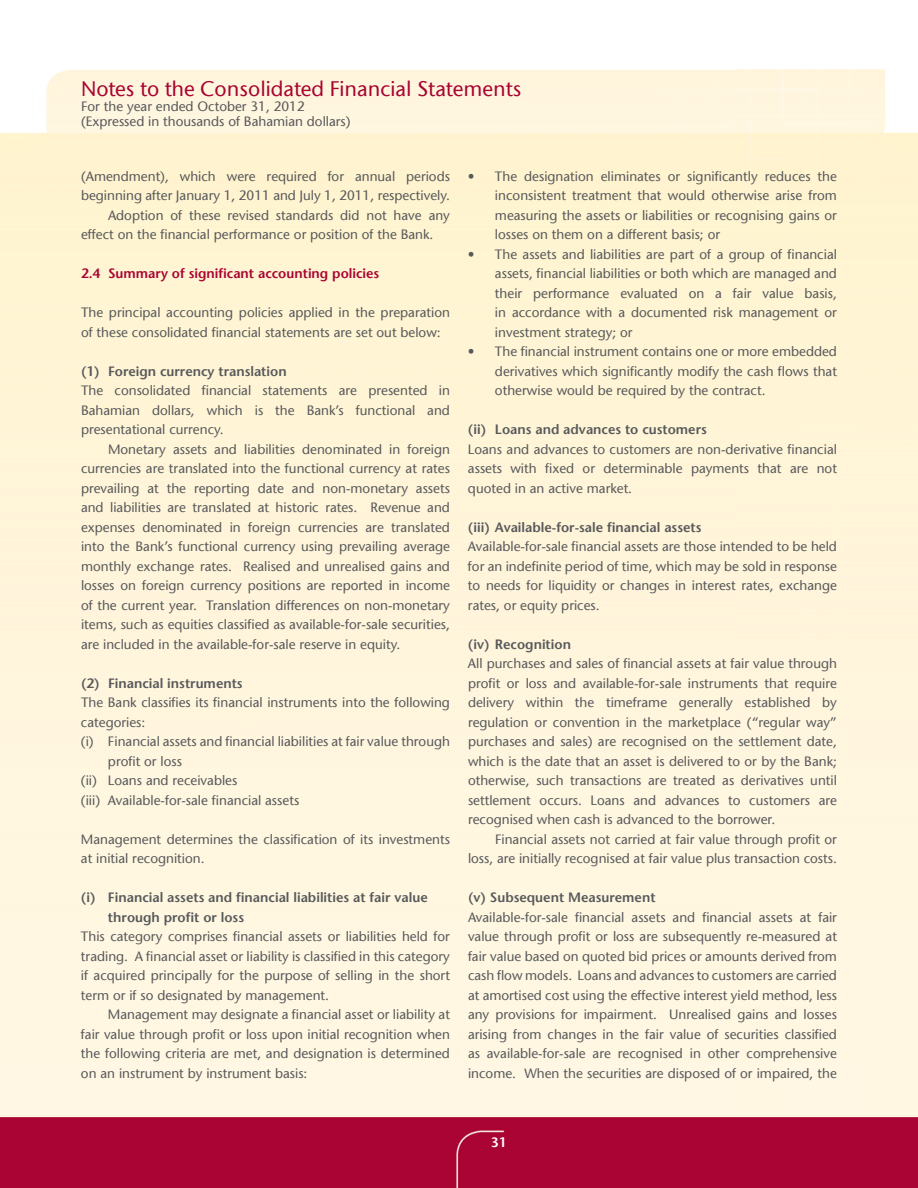
<style>
.page{position:relative;width:918px;height:1188px;background:#fff}
.page>*{position:absolute;margin:0;border:0;box-sizing:border-box;transform-origin:0 0}
.t1{font:500 21px "Stone Sans ITC";color:#a90432}
.t2{font:13.5px/19.5px "Stone Sans LT";color:#58595b;text-align:justify}
.t3{font:600 13.5px/19.5px "Stone Sans LT";color:#58595b}
.t4{font:600 13.5px "Stone Sans LT";color:#a90432}
.t5{font:600 13.5px "Stone Sans LT";color:#fff}
</style>
<div class="page">
<div style="left:0;top:1117px;width:918px;height:71px;background:#a90433"></div>
<h1 class="t1" style="left:81px;top:76px;width:442px">Notes to the Consolidated Financial Statements</h1>
<p class="t2" style="left:81px;top:99px;width:271px;line-height:15px">For the year ended October 31, 2012 (Expressed in thousands of Bahamian dollars)</p>
<p class="t2" style="left:81px;top:166px;width:370px">(Amendment), which were required for annual periods</p>
<p class="t2" style="left:81px;top:186px;width:371px">beginning after January 1, 2011 and July 1, 2011, respectively.</p>
<p class="t2" style="left:108px;top:205px;width:344px">Adoption of these revised standards did not have any</p>
<p class="t2" style="left:81px;top:225px;width:354px">effect on the financial performance or position of the Bank.</p>
<p class="t4" style="left:81px;top:266px;width:300px">2.4 Summary of significant accounting policies</p>
<p class="t2" style="left:81px;top:303px;width:370px">The principal accounting policies applied in the preparation of these consolidated financial statements are set out below:</p>
<p class="t3" style="left:81px;top:361px;width:207px">(1) Foreign currency translation</p>
<p class="t2" style="left:81px;top:381px;width:371px">The consolidated financial statements are presented in Bahamian dollars, which is the Bank’s functional and presentational currency.</p>
<p class="t2" style="left:81px;top:439px;width:371px;text-indent:27px">Monetary assets and liabilities denominated in foreign currencies are translated into the functional currency at rates prevailing at the reporting date and non-monetary assets and liabilities are translated at historic rates. Revenue and expenses denominated in foreign currencies are translated into the Bank’s functional currency using prevailing average monthly exchange rates. Realised and unrealised gains and losses on foreign currency positions are reported in income of the current year. Translation differences on non-monetary items, such as equities classified as available-for-sale securities, are included in the available-for-sale reserve in equity.</p>
<p class="t3" style="left:81px;top:673px;width:163px">(2) Financial instruments</p>
<p class="t2" style="left:81px;top:693px;width:370px">The Bank classifies its financial instruments into the following</p>
<p class="t2" style="left:81px;top:712px;width:66px">categories:</p>
<p class="t2" style="left:81px;top:732px;width:371px">(i) Financial assets and financial liabilities at fair value through</p>
<p class="t2" style="left:108px;top:751px;width:76px">profit or loss</p>
<p class="t2" style="left:81px;top:771px;width:158px">(ii) Loans and receivables</p>
<p class="t2" style="left:81px;top:790px;width:220px">(iii) Available-for-sale financial assets</p>
<p class="t2" style="left:81px;top:829px;width:371px">Management determines the classification of its investments at initial recognition.</p>
<p class="t3" style="left:108px;top:888px;width:321px;text-indent:-27px">(i) Financial assets and financial liabilities at fair value through profit or loss</p>
<p class="t2" style="left:81px;top:927px;width:371px">This category comprises financial assets or liabilities held for trading. A financial asset or liability is classified in this category if acquired principally for the purpose of selling in the short term or if so designated by management.</p>
<p class="t2" style="left:81px;top:1005px;width:371px;text-indent:27px">Management may designate a financial asset or liability at fair value through profit or loss upon initial recognition when the following criteria are met, and designation is determined on an instrument by instrument basis:</p>
<p class="t2" style="left:495px;top:166px;width:344px;text-indent:-27px">• The designation eliminates or significantly reduces the inconsistent treatment that would otherwise arise from measuring the assets or liabilities or recognising gains or losses on them on a different basis; or</p>
<p class="t2" style="left:495px;top:244px;width:344px;text-indent:-27px">• The assets and liabilities are part of a group of financial assets, financial liabilities or both which are managed and their performance evaluated on a fair value basis, in accordance with a documented risk management or investment strategy; or</p>
<p class="t2" style="left:495px;top:342px;width:344px;text-indent:-27px">• The financial instrument contains one or more embedded derivatives which significantly modify the cash flows that otherwise would be required by the contract.</p>
<p class="t3" style="left:468px;top:420px;width:240px">(ii) Loans and advances to customers</p>
<p class="t2" style="left:468px;top:439px;width:371px">Loans and advances to customers are non-derivative financial assets with fixed or determinable payments that are not quoted in an active market.</p>
<p class="t3" style="left:468px;top:517px;width:235px">(iii) Available-for-sale financial assets</p>
<p class="t2" style="left:468px;top:537px;width:371px">Available-for-sale financial assets are those intended to be held for an indefinite period of time, which may be sold in response to needs for liquidity or changes in interest rates, exchange rates, or equity prices.</p>
<p class="t3" style="left:468px;top:634px;width:105px">(iv) Recognition</p>
<p class="t2" style="left:468px;top:654px;width:371px">All purchases and sales of financial assets at fair value through profit or loss and available-for-sale instruments that require delivery within the timeframe generally established by regulation or convention in the marketplace (“regular way” purchases and sales) are recognised on the settlement date, which is the date that an asset is delivered to or by the Bank; otherwise, such transactions are treated as derivatives until settlement occurs. Loans and advances to customers are recognised when cash is advanced to the borrower.</p>
<p class="t2" style="left:468px;top:829px;width:371px;text-align:right">Financial assets not carried at fair value through profit or loss, are initially recognised at fair value plus transaction costs.</p>
<p class="t3" style="left:468px;top:888px;width:189px">(v) Subsequent Measurement</p>
<p class="t2" style="left:468px;top:907px;width:371px">Available-for-sale financial assets and financial assets at fair value through profit or loss are subsequently re-measured at fair value based on quoted bid prices or amounts derived from cash flow models. Loans and advances to customers are carried at amortised cost using the effective interest yield method, less any provisions for impairment. Unrealised gains and losses arising from changes in the fair value of securities classified as available-for-sale are recognised in other comprehensive income. When the securities are disposed of or impaired, the</p>
<p class="t5" style="left:491px;top:1136px;width:17px">3131</p>
</div>
